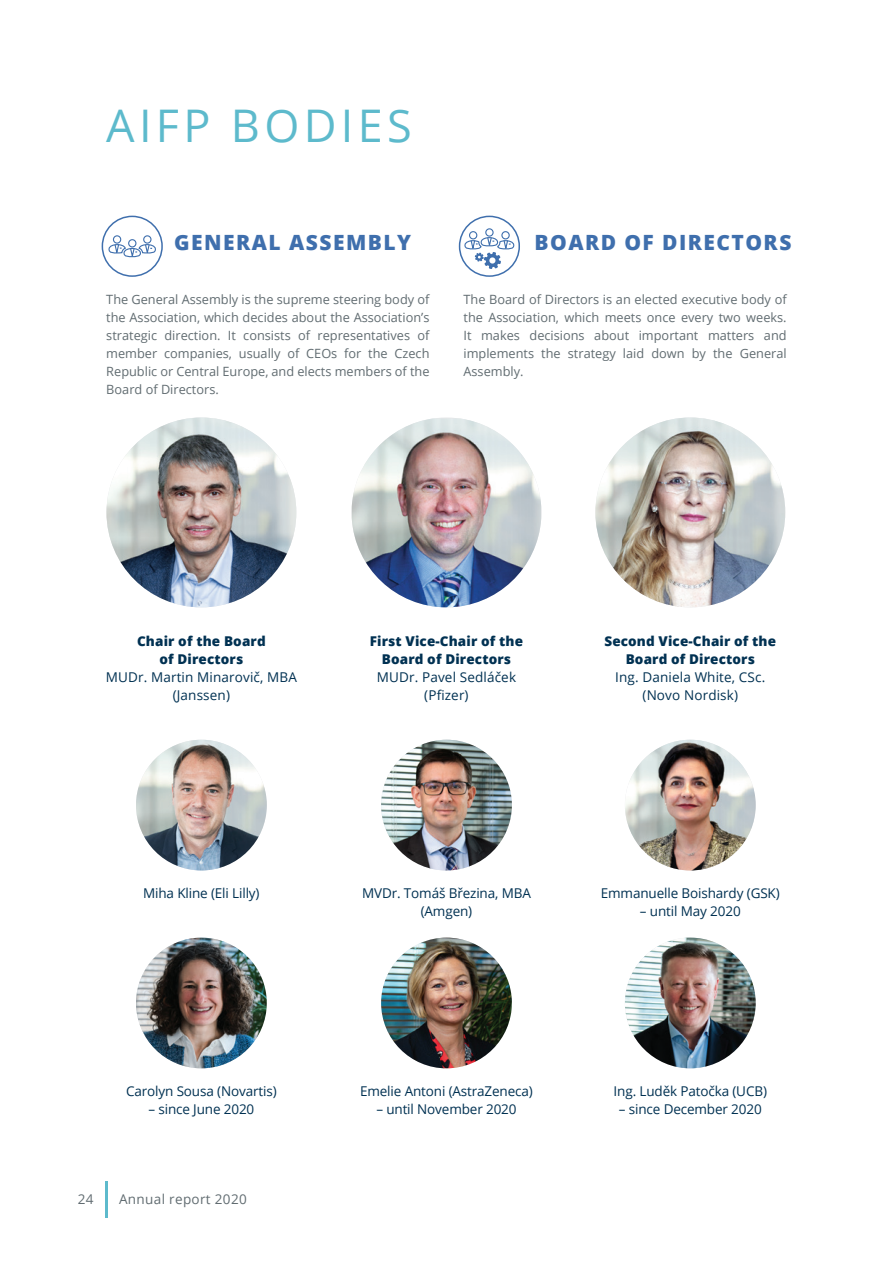
<style>
.page{position:relative;width:893px;height:1263px;background:#fff}
.page>*{position:absolute;margin:0;border:0;box-sizing:border-box;transform-origin:0 0}
.t1{font:45px "Open Sans";letter-spacing:.095em;color:#5dbacc}
.t2{font:800 21px "Open Sans";letter-spacing:.07em;color:#3f6fad}
.t3{font:13.5px/18px "Open Sans";letter-spacing:-.01em;color:#003152;text-align:center}
.t4{font:800 13.5px/18px "Open Sans";letter-spacing:.01em;color:#003152;text-align:center}
.t5{font:13.5px/18px "Open Sans";letter-spacing:.01em;color:#003152;text-align:center}
.t6{font:13.5px "Open Sans";letter-spacing:.025em;color:#616c71}
.t7{font:12.75px/18px "Open Sans";color:#616c71;text-align:justify}
</style>
<div class="page">
<hr style="left:105px;top:1182px;width:2px;height:36px;background:#5dbacc">
<div style="left:102px;top:216px;width:61px;height:61px;border:2px solid #3f6fad;border-radius:50%"></div>
<svg style="left:107px;top:235px;width:49px;height:26px"></svg>
<div style="left:459px;top:216px;width:61px;height:61px;border:2px solid #3f6fad;border-radius:50%"></div>
<svg style="left:463px;top:222px;width:52px;height:47px"></svg>
<img style="left:106px;top:417px;width:190px;height:190px;border-radius:95px">
<img style="left:625px;top:937px;width:131px;height:131px;border-radius:65px">
<img style="left:352px;top:418px;width:189px;height:189px">
<img style="left:381px;top:740px;width:131px;height:130px;border-radius:65px">
<img style="left:625px;top:740px;width:131px;height:130px;border-radius:65px">
<img style="left:381px;top:937px;width:131px;height:131px;border-radius:65px">
<img style="left:136px;top:740px;width:131px;height:130px;border-radius:65px">
<img style="left:136px;top:937px;width:131px;height:131px;border-radius:65px">
<img style="left:595px;top:417px;width:190px;height:190px;border-radius:95px">
<h1 class="t1" style="left:106px;top:95px;width:307px">AIFP BODIES</h1>
<h2 class="t2" style="left:174px;top:227px;width:238px">GENERAL ASSEMBLY</h2>
<h2 class="t2" style="left:535px;top:227px;width:258px">BOARD OF DIRECTORS</h2>
<p class="t7" style="left:106px;top:290px;width:325px">The General Assembly is the supreme steering body of the Association, which decides about the Association’s strategic direction. It consists of representatives of member companies, usually of CEOs for the Czech Republic or Central Europe, and elects members of the Board of Directors.</p>
<p class="t7" style="left:463px;top:290px;width:325px">The Board of Directors is an elected executive body of the Association, which meets once every two weeks.<br>It makes decisions about important matters and implements the strategy laid down by the General Assembly.</p>
<p class="t4" style="left:137px;top:632px;width:130px">Chair of the Board of Directors</p>
<p class="t5" style="left:106px;top:668px;width:193px">MUDr. Martin Minarovič, MBA (Janssen)</p>
<p class="t4" style="left:370px;top:632px;width:155px">First Vice-Chair of the<br>Board of Directors</p>
<p class="t5" style="left:377px;top:668px;width:141px">MUDr. Pavel Sedláček (Pfizer)</p>
<p class="t4" style="left:604px;top:632px;width:173px">Second Vice-Chair of the<br>Board of Directors</p>
<p class="t5" style="left:615px;top:668px;width:152px">Ing. Daniela White, CSc. (Novo Nordisk)</p>
<p class="t3" style="left:143px;top:884px;width:118px">Miha Kline (Eli Lilly)</p>
<p class="t3" style="left:126px;top:1082px;width:152px">Carolyn Sousa (Novartis)</p>
<p class="t3" style="left:148px;top:1100px;width:107px">– since June 2020</p>
<p class="t6" style="left:78px;top:1190px;width:17px">24</p>
<p class="t6" style="left:119px;top:1190px;width:129px">Annual report 2020</p>
<p class="t3" style="left:362px;top:884px;width:170px">MVDr. Tomáš Březina, MBA (Amgen)</p>
<p class="t3" style="left:601px;top:884px;width:180px">Emmanuelle Boishardy (GSK)</p>
<p class="t3" style="left:640px;top:902px;width:102px">– until May 2020</p>
<p class="t3" style="left:360px;top:1082px;width:174px">Emelie Antoni (AstraZeneca)</p>
<p class="t3" style="left:376px;top:1100px;width:142px">– until November 2020</p>
<p class="t3" style="left:614px;top:1082px;width:155px">Ing. Luděk Patočka (UCB)</p>
<p class="t3" style="left:619px;top:1100px;width:144px">– since December 2020</p>
</div>
